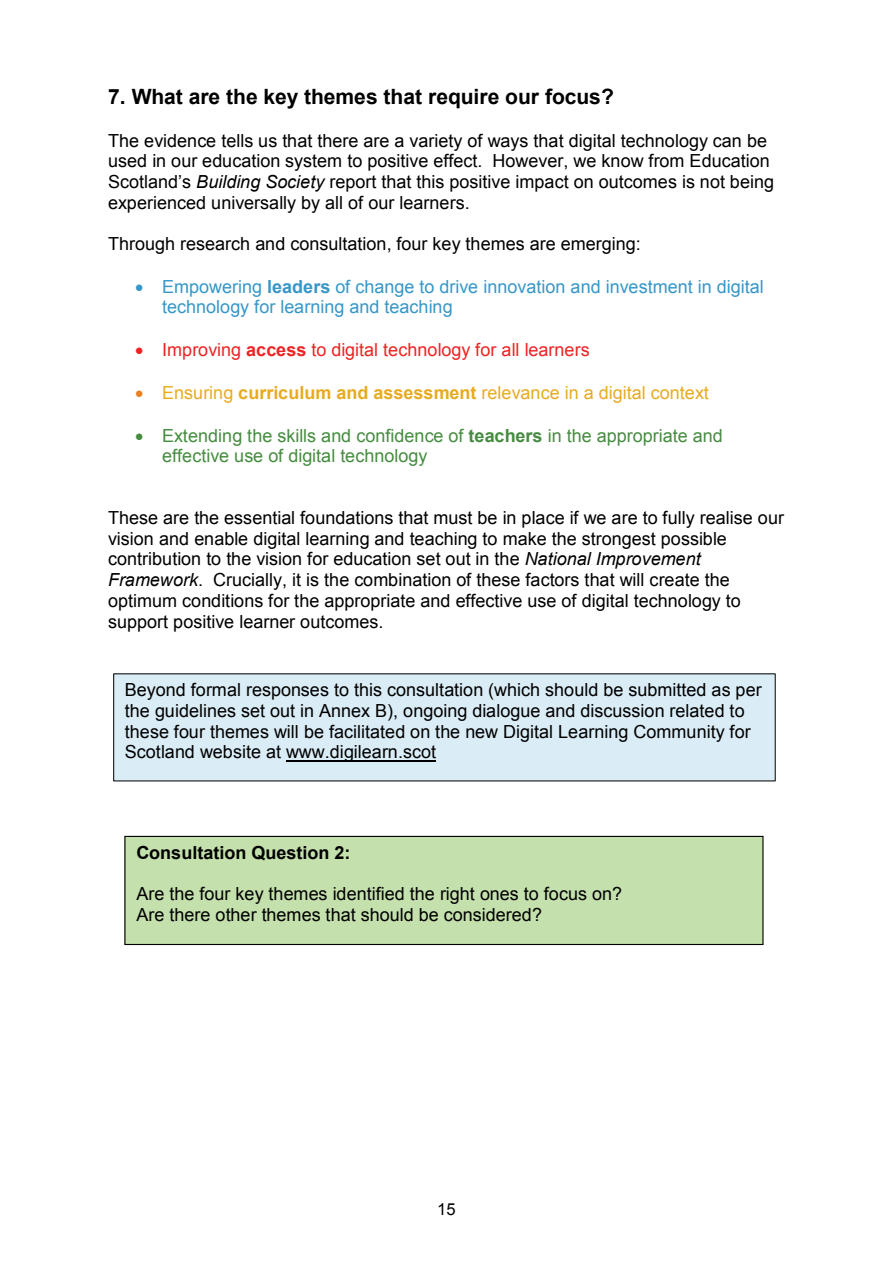
<style>
.page{position:relative;width:893px;height:1264px;background:#fff}
.page>*{position:absolute;margin:0;border:0;box-sizing:border-box;transform-origin:0 0}
.t1{font:700 21px "Arial";color:#000}
.t2{font:18px/20.7px "Arial";color:#000}
.t3{font:18px/20.5px "Arial";color:#3697c8}
.t4{font:18px/20.5px "Arial";color:#468c40}
.t5{font:18px "Arial";color:#e7ab21}
.t6{font:18px "Arial";letter-spacing:.005em;color:#ee2323}
.t7{font:700 18px "Arial";color:#000}
.t8{font:16.5px "Arial";color:#000}
.s1{font-style:italic}
.s2{font-weight:700}
.s3{color:#e88123}
</style>
<div class="page">
<div style="left:114px;top:673px;width:661px;height:107px;background:#daecf5"></div>
<img style="left:113px;top:679px;width:663px;height:96px">
<hr style="left:286px;top:760px;width:150px;height:1px;background:#000">
<div style="left:125px;top:836px;width:638px;height:108px;background:#c4e0ac"></div>
<div style="left:124px;top:835px;width:639px;height:109px;border:1px solid #000"></div>
<img style="left:124px;top:842px;width:640px;height:96px">
<p class="t1" style="left:108px;top:83px;width:507px">7. What are the key themes that require our focus?</p>
<p class="t2" style="left:108px;top:130px;width:667px">The evidence tells us that there are a variety of ways that digital technology can be used in our education system to positive effect. However, we know from Education Scotland’s <span class="s1">Building Society</span> report that this positive impact on outcomes is not being experienced universally by all of our learners.</p>
<p class="t2" style="left:108px;top:234px;width:534px">Through research and consultation, four key themes are emerging:</p>
<p class="t3" style="left:162px;top:276px;width:603px;text-indent:-27px">• Empowering <span class="s2">leaders</span> of change to drive innovation and investment in digital technology for learning and teaching</p>
<p class="t6" style="left:135px;top:338px;width:456px">• Improving <span class="s2">access</span> to digital technology for all learners</p>
<p class="t5" style="left:135px;top:380px;width:575px"><span class="s3">•</span> Ensuring <span class="s2">curriculum and assessment</span> relevance in a digital context</p>
<p class="t4" style="left:162px;top:425px;width:562px;text-indent:-27px">• Extending the skills and confidence of <span class="s2">teachers</span> in the appropriate and effective use of digital technology</p>
<p class="t2" style="left:108px;top:507px;width:677px">These are the essential foundations that must be in place if we are to fully realise our vision and enable digital learning and teaching to make the strongest possible contribution to the vision for education set out in the <span class="s1">National Improvement Framework</span>. Crucially, it is the combination of these factors that will create the optimum conditions for the appropriate and effective use of digital technology to support positive learner outcomes.</p>
<p class="t2" style="left:125px;top:679px;width:638px">Beyond formal responses to this consultation (which should be submitted as per the guidelines set out in Annex B), ongoing dialogue and discussion related to these four themes will be facilitated on the new Digital Learning Community for Scotland website at www.digilearn.scot</p>
<p class="t7" style="left:136px;top:840px;width:216px">Consultation Question 2:</p>
<p class="t2" style="left:136px;top:883px;width:487px">Are the four key themes identified the right ones to focus on?</p>
<p class="t2" style="left:136px;top:904px;width:407px">Are there other themes that should be considered?</p>
<p class="t8" style="left:437px;top:1198px;width:20px">15</p>
</div>
